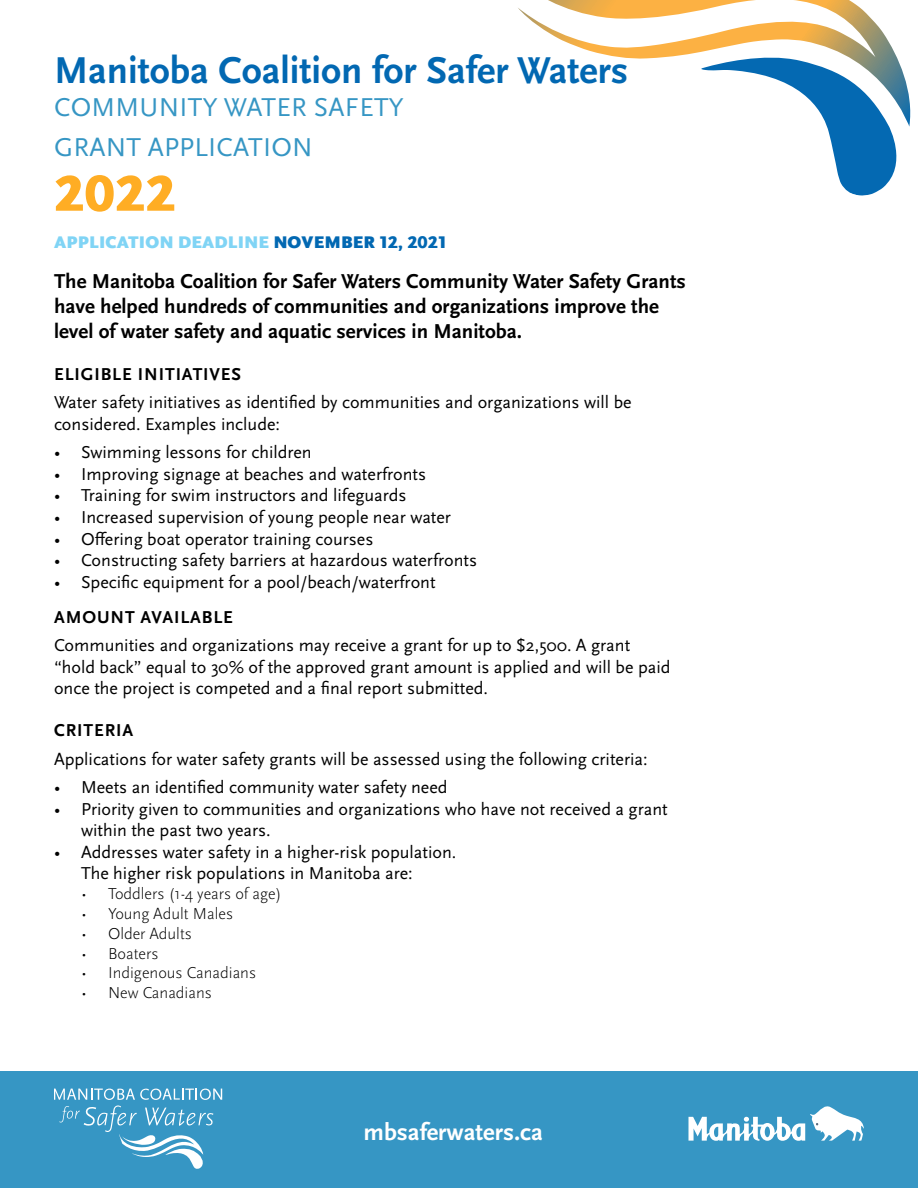
<style>
.page{position:relative;width:918px;height:1188px;background:#fff}
.page>*{position:absolute;margin:0;border:0;box-sizing:border-box;transform-origin:0 0}
.t1{font:900 52.5px "Scala Sans Pro";color:#ffad24}
.t2{font:700 39px "Scala Sans Pro";color:#0268b2}
.t3{font:27px/39.6px "Scala Sans Pro";letter-spacing:.01em;color:#3696c4}
.t4{font:700 24.6px "Scala Sans Pro";color:#fff}
.Body_Intro{font:700 21px/25.2px "Scala Sans Pro";color:#000}
.Body{font:18px/21.6px "Scala Sans Pro";color:#000}
.Subhead{font:700 18px "Scala Sans Pro";letter-spacing:.05em;color:#000}
.t5{font:900 17.55px "Scala Sans Pro";letter-spacing:.01em;color:#80d4f5}
.t6{font:300 16.5px "Scala Sans Pro";color:#000}
.s1{color:#0268b2}
</style>
<div class="page">
<div style="left:0;top:1072px;width:918px;height:116px;background:#3696c4"></div>
<svg style="left:54px;top:1088px;width:168px;height:81px"></svg>
<svg style="left:688px;top:1106px;width:176px;height:35px"></svg>
<svg style="left:827px;top:127px;width:70px;height:69px"></svg>
<svg style="left:518px;top:0;width:393px;height:127px"></svg>
<h2 class="t2" style="left:54px;top:48px;width:576px">Manitoba Coalition for Safer Waters</h2>
<h3 class="t3" style="left:54px;top:88px;width:351px">COMMUNITY WATER SAFETY<br>GRANT APPLICATION</h3>
<h1 class="t1" style="left:54px;top:163px;width:123px">2022</h1>
<p class="t5" style="left:54px;top:232px;width:394px">APPLICATION DEADLINE <span class="s1">NOVEMBER 12, 2021</span></p>
<p class="Body_Intro" style="left:54px;top:268px;width:633px">The Manitoba Coalition for Safer Waters Community Water Safety Grants have helped hundreds of communities and organizations improve the level of water safety and aquatic services in Manitoba.</p>
<p class="Subhead" style="left:54px;top:364px;width:189px">ELIGIBLE INITIATIVES</p>
<p class="Body" style="left:54px;top:392px;width:579px">Water safety initiatives as identified by communities and organizations will be considered. Examples include:</p>
<p class="Body" style="left:54px;top:442px;width:259px">• Swimming lessons for children</p>
<p class="Body" style="left:54px;top:463px;width:374px">• Improving signage at beaches and waterfronts</p>
<p class="Body" style="left:54px;top:485px;width:354px">• Training for swim instructors and lifeguards</p>
<p class="Body" style="left:54px;top:506px;width:399px">• Increased supervision of young people near water</p>
<p class="Body" style="left:54px;top:528px;width:321px">• Offering boat operator training courses</p>
<p class="Body" style="left:54px;top:550px;width:425px">• Constructing safety barriers at hazardous waterfronts</p>
<p class="Body" style="left:54px;top:571px;width:383px">• Specific equipment for a pool/beach/waterfront</p>
<p class="Subhead" style="left:54px;top:607px;width:180px">AMOUNT AVAILABLE</p>
<p class="Body" style="left:54px;top:635px;width:618px">Communities and organizations may receive a grant for up to $2,500. A grant “hold back” equal to 30% of the approved grant amount is applied and will be paid once the project is competed and a final report submitted.</p>
<p class="Subhead" style="left:54px;top:720px;width:81px">CRITERIA</p>
<p class="Body" style="left:54px;top:748px;width:595px">Applications for water safety grants will be assessed using the following criteria:</p>
<p class="Body" style="left:54px;top:776px;width:395px">• Meets an identified community water safety need</p>
<p class="Body" style="left:81px;top:798px;width:588px;text-indent:-27px">• Priority given to communities and organizations who have not received a grant within the past two years.</p>
<p class="Body" style="left:81px;top:841px;width:377px;text-indent:-27px">• Addresses water safety in a higher-risk population.<br>The higher risk populations in Manitoba are:</p>
<p class="t6" style="left:81px;top:884px;width:202px">• Toddlers (1-4 years of age)</p>
<p class="t6" style="left:81px;top:904px;width:154px">• Young Adult Males</p>
<p class="t6" style="left:81px;top:924px;width:113px">• Older Adults</p>
<p class="t6" style="left:81px;top:944px;width:79px">• Boaters</p>
<p class="t6" style="left:81px;top:963px;width:177px">• Indigenous Canadians</p>
<p class="t6" style="left:81px;top:983px;width:133px">• New Canadians</p>
<h3 class="t4" style="left:364px;top:1118px;width:181px">mbsaferwaters.ca</h3>
</div>
